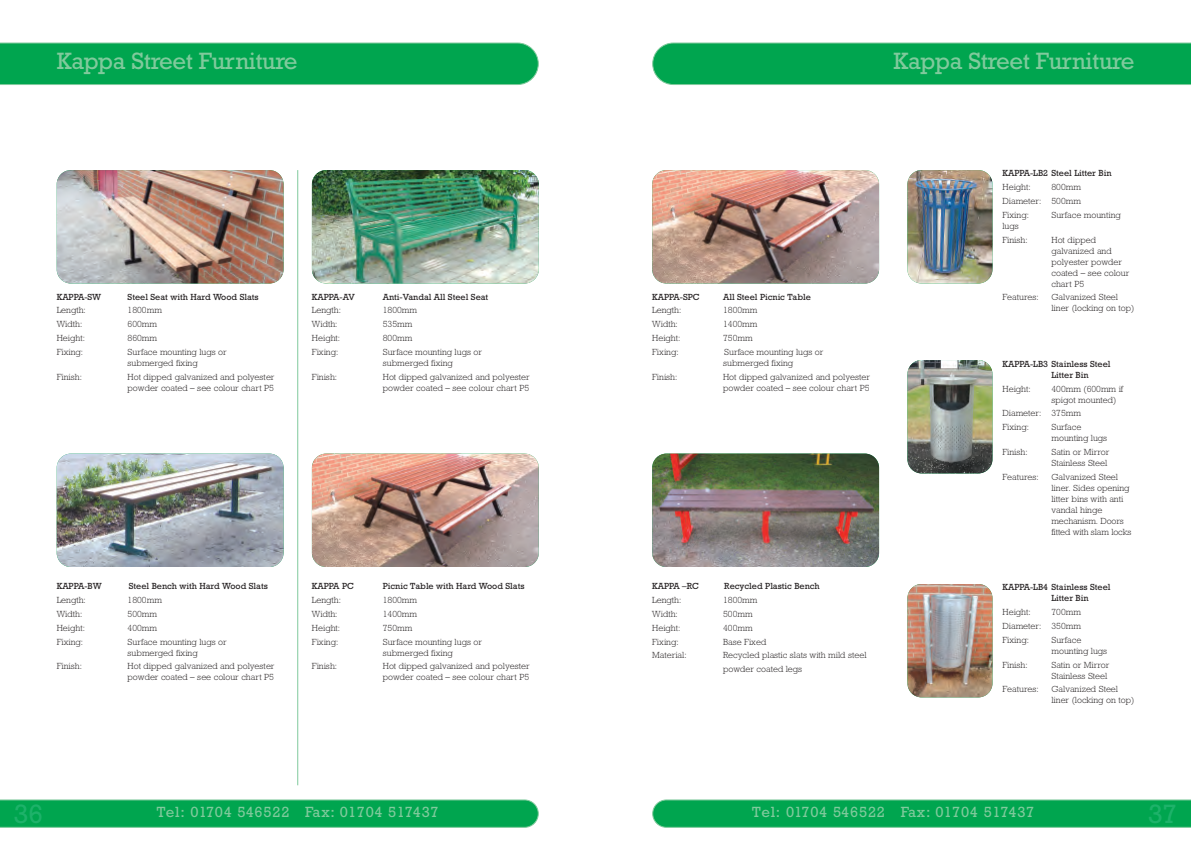
<style>
.page{position:relative;width:1191px;height:842px;background:#fff}
.page>*{position:absolute;margin:0;border:0;box-sizing:border-box;transform-origin:0 0}
.t1{font:27px "M Rockwell";color:#1eb26a}
.t2{font:24px "Rockwell";letter-spacing:-.015em;color:#80ca9c}
.t3{font:15px "M Rockwell";letter-spacing:.035em;color:#80ca9c}
.t4{font:300 9px/11px "M Rockwell";color:#231f20}
.t5{font:9px/11px "M Rockwell";color:#231f20}
</style>
<div class="page">
<div style="left:0;top:43px;width:539px;height:42px;background:#00a54f"></div>
<svg style="left:0;top:799px;width:539px;height:29px;background:#0fa958"></svg>
<div style="left:652px;top:43px;width:539px;height:42px;background:#00a54f"></div>
<img style="left:652px;top:170px;width:227px;height:113px;border-radius:14px">
<svg style="left:652px;top:799px;width:539px;height:29px;background:#0fa958"></svg>
<img style="left:907px;top:170px;width:85px;height:113px;border-radius:14px">
<img style="left:907px;top:360px;width:85px;height:113px;border-radius:14px">
<hr style="left:297px;top:170px;width:1px;height:615px;background:#80ca9c">
<img style="left:57px;top:170px;width:226px;height:113px;border-radius:14px">
<img style="left:57px;top:454px;width:226px;height:113px;border-radius:14px">
<img style="left:312px;top:170px;width:227px;height:113px;border-radius:14px">
<img style="left:312px;top:454px;width:227px;height:113px;border-radius:14px">
<img style="left:652px;top:454px;width:227px;height:113px;border-radius:14px">
<img style="left:907px;top:584px;width:85px;height:113px;border-radius:14px">
<h2 class="t2" style="left:57px;top:47px;width:242px">Kappa Street Furniture</h2>
<p class="t5" style="left:57px;top:292px;width:46px">KAPPA-SW</p>
<p class="t5" style="left:128px;top:292px;width:133px">Steel Seat with Hard Wood Slats</p>
<p class="t4" style="left:57px;top:306px;width:31px">Length:</p>
<p class="t4" style="left:128px;top:306px;width:36px">1800mm</p>
<p class="t4" style="left:57px;top:320px;width:27px">Width:</p>
<p class="t4" style="left:128px;top:320px;width:31px">600mm</p>
<p class="t4" style="left:57px;top:333px;width:30px">Height:</p>
<p class="t4" style="left:128px;top:333px;width:31px">860mm</p>
<p class="t4" style="left:57px;top:347px;width:28px">Fixing:</p>
<p class="t4" style="left:128px;top:347px;width:101px">Surface mounting lugs or submerged fixing</p>
<p class="t4" style="left:57px;top:372px;width:27px">Finish:</p>
<p class="t4" style="left:128px;top:372px;width:148px">Hot dipped galvanized and polyester powder coated – see colour chart P5</p>
<p class="t5" style="left:312px;top:292px;width:44px">KAPPA-AV</p>
<p class="t5" style="left:383px;top:292px;width:107px">Anti-Vandal All Steel Seat</p>
<p class="t4" style="left:312px;top:306px;width:31px">Length:</p>
<p class="t4" style="left:383px;top:306px;width:36px">1800mm</p>
<p class="t4" style="left:312px;top:320px;width:27px">Width:</p>
<p class="t4" style="left:383px;top:320px;width:31px">535mm</p>
<p class="t4" style="left:312px;top:333px;width:30px">Height:</p>
<p class="t4" style="left:383px;top:333px;width:31px">800mm</p>
<p class="t4" style="left:312px;top:347px;width:28px">Fixing:</p>
<p class="t4" style="left:383px;top:347px;width:101px">Surface mounting lugs or submerged fixing</p>
<p class="t4" style="left:312px;top:372px;width:27px">Finish:</p>
<p class="t4" style="left:383px;top:372px;width:148px">Hot dipped galvanized and polyester powder coated – see colour chart P5</p>
<p class="t5" style="left:57px;top:581px;width:47px">KAPPA-BW</p>
<p class="t5" style="left:129px;top:581px;width:141px">Steel Bench with Hard Wood Slats</p>
<p class="t4" style="left:57px;top:595px;width:31px">Length:</p>
<p class="t4" style="left:128px;top:595px;width:36px">1800mm</p>
<p class="t4" style="left:57px;top:609px;width:27px">Width:</p>
<p class="t4" style="left:128px;top:609px;width:31px">500mm</p>
<p class="t4" style="left:57px;top:623px;width:30px">Height:</p>
<p class="t4" style="left:128px;top:623px;width:31px">400mm</p>
<p class="t4" style="left:57px;top:637px;width:28px">Fixing:</p>
<p class="t4" style="left:128px;top:637px;width:101px">Surface mounting lugs or submerged fixing</p>
<p class="t4" style="left:57px;top:662px;width:27px">Finish:</p>
<p class="t4" style="left:128px;top:662px;width:148px">Hot dipped galvanized and polyester powder coated – see colour chart P5</p>
<p class="t5" style="left:312px;top:581px;width:44px">KAPPA PC</p>
<p class="t5" style="left:383px;top:581px;width:143px">Picnic Table with Hard Wood Slats</p>
<p class="t4" style="left:312px;top:595px;width:31px">Length:</p>
<p class="t4" style="left:383px;top:595px;width:36px">1800mm</p>
<p class="t4" style="left:312px;top:609px;width:27px">Width:</p>
<p class="t4" style="left:383px;top:609px;width:36px">1400mm</p>
<p class="t4" style="left:312px;top:623px;width:30px">Height:</p>
<p class="t4" style="left:383px;top:623px;width:31px">750mm</p>
<p class="t4" style="left:312px;top:637px;width:28px">Fixing:</p>
<p class="t4" style="left:383px;top:637px;width:101px">Surface mounting lugs or submerged fixing</p>
<p class="t4" style="left:312px;top:662px;width:27px">Finish:</p>
<p class="t4" style="left:383px;top:662px;width:148px">Hot dipped galvanized and polyester powder coated – see colour chart P5</p>
<h1 class="t1" style="left:14px;top:804px;width:31px">36</h1>
<h3 class="t3" style="left:157px;top:807px;width:283px">Tel: 01704 546522 Fax: 01704 517437</h3>
<h2 class="t2" style="left:893px;top:47px;width:242px">Kappa Street Furniture</h2>
<p class="t5" style="left:1002px;top:169px;width:111px">KAPPA-LB2 Steel Litter Bin</p>
<p class="t4" style="left:1002px;top:182px;width:30px">Height:</p>
<p class="t4" style="left:1002px;top:181px;width:80px;line-height:13.8px;text-align:justify;text-indent:49px">800mm Diameter: 500mm Fixing:</p>
<p class="t4" style="left:1051px;top:210px;width:71px">Surface mounting</p>
<p class="t5" style="left:652px;top:292px;width:49px">KAPPA-SPC</p>
<p class="t5" style="left:723px;top:292px;width:89px">All Steel Picnic Table</p>
<p class="t4" style="left:652px;top:306px;width:31px">Length:</p>
<p class="t4" style="left:723px;top:306px;width:36px">1800mm</p>
<p class="t4" style="left:652px;top:320px;width:27px">Width:</p>
<p class="t4" style="left:723px;top:320px;width:36px">1400mm</p>
<p class="t4" style="left:652px;top:333px;width:30px">Height:</p>
<p class="t4" style="left:723px;top:333px;width:31px">750mm</p>
<p class="t4" style="left:652px;top:347px;width:28px">Fixing:</p>
<p class="t4" style="left:723px;top:347px;width:102px">Surface mounting lugs or submerged fixing</p>
<p class="t4" style="left:652px;top:372px;width:27px">Finish:</p>
<p class="t4" style="left:723px;top:372px;width:148px">Hot dipped galvanized and polyester powder coated – see colour chart P5</p>
<p class="t5" style="left:652px;top:581px;width:48px">KAPPA –RC</p>
<p class="t5" style="left:724px;top:581px;width:97px">Recycled Plastic Bench</p>
<p class="t4" style="left:652px;top:595px;width:31px">Length:</p>
<p class="t4" style="left:723px;top:595px;width:36px">1800mm</p>
<p class="t4" style="left:652px;top:609px;width:27px">Width:</p>
<p class="t4" style="left:723px;top:609px;width:31px">500mm</p>
<p class="t4" style="left:652px;top:623px;width:30px">Height:</p>
<p class="t4" style="left:723px;top:623px;width:31px">400mm</p>
<p class="t4" style="left:652px;top:637px;width:28px">Fixing:</p>
<p class="t4" style="left:723px;top:637px;width:45px">Base Fixed</p>
<p class="t4" style="left:652px;top:651px;width:36px">Material:</p>
<p class="t4" style="left:723px;top:649px;width:145px;line-height:13.8px">Recycled plastic slats with mild steel powder coated legs</p>
<p class="t4" style="left:1002px;top:220px;width:27px;line-height:13.8px">lugs<br>Finish:</p>
<p class="t4" style="left:1051px;top:235px;width:79px">Hot dipped galvanized and polyester powder coated – see colour chart P5</p>
<p class="t4" style="left:1002px;top:293px;width:38px">Features:</p>
<p class="t4" style="left:1051px;top:293px;width:84px">Galvanized Steel liner (locking on top)</p>
<p class="t5" style="left:1051px;top:359px;width:61px;text-indent:-49px">KAPPA-LB3 Stainless Steel<br>Litter Bin</p>
<p class="t4" style="left:1002px;top:384px;width:30px">Height:</p>
<p class="t4" style="left:1051px;top:384px;width:73px">400mm (600mm if spigot mounted)</p>
<p class="t4" style="left:1002px;top:407px;width:80px;line-height:13.8px">Diameter: 375mm<br>Fixing:</p>
<p class="t4" style="left:1051px;top:423px;width:57px">Surface mounting lugs</p>
<p class="t4" style="left:1002px;top:447px;width:27px">Finish:</p>
<p class="t4" style="left:1051px;top:447px;width:59px">Satin or Mirror<br>Stainless Steel</p>
<p class="t4" style="left:1002px;top:472px;width:38px">Features:</p>
<p class="t4" style="left:1051px;top:472px;width:81px">Galvanized Steel liner. Sides opening litter bins with anti vandal hinge mechanism. Doors fitted with slam locks</p>
<p class="t5" style="left:1051px;top:583px;width:61px;text-indent:-49px">KAPPA-LB4 Stainless Steel<br>Litter Bin</p>
<p class="t4" style="left:1002px;top:607px;width:30px">Height:</p>
<p class="t4" style="left:1002px;top:606px;width:80px;line-height:13.8px;text-align:justify;text-indent:49px">700mm Diameter: 350mm Fixing:</p>
<p class="t4" style="left:1051px;top:635px;width:57px">Surface mounting lugs</p>
<p class="t4" style="left:1002px;top:660px;width:27px">Finish:</p>
<p class="t4" style="left:1051px;top:660px;width:59px">Satin or Mirror<br>Stainless Steel</p>
<p class="t4" style="left:1002px;top:685px;width:38px">Features:</p>
<p class="t4" style="left:1051px;top:685px;width:84px">Galvanized Steel liner (locking on top)</p>
<h3 class="t3" style="left:752px;top:807px;width:283px">Tel: 01704 546522 Fax: 01704 517437</h3>
<h1 class="t1" style="left:1148px;top:804px;width:31px">37</h1>
</div>
